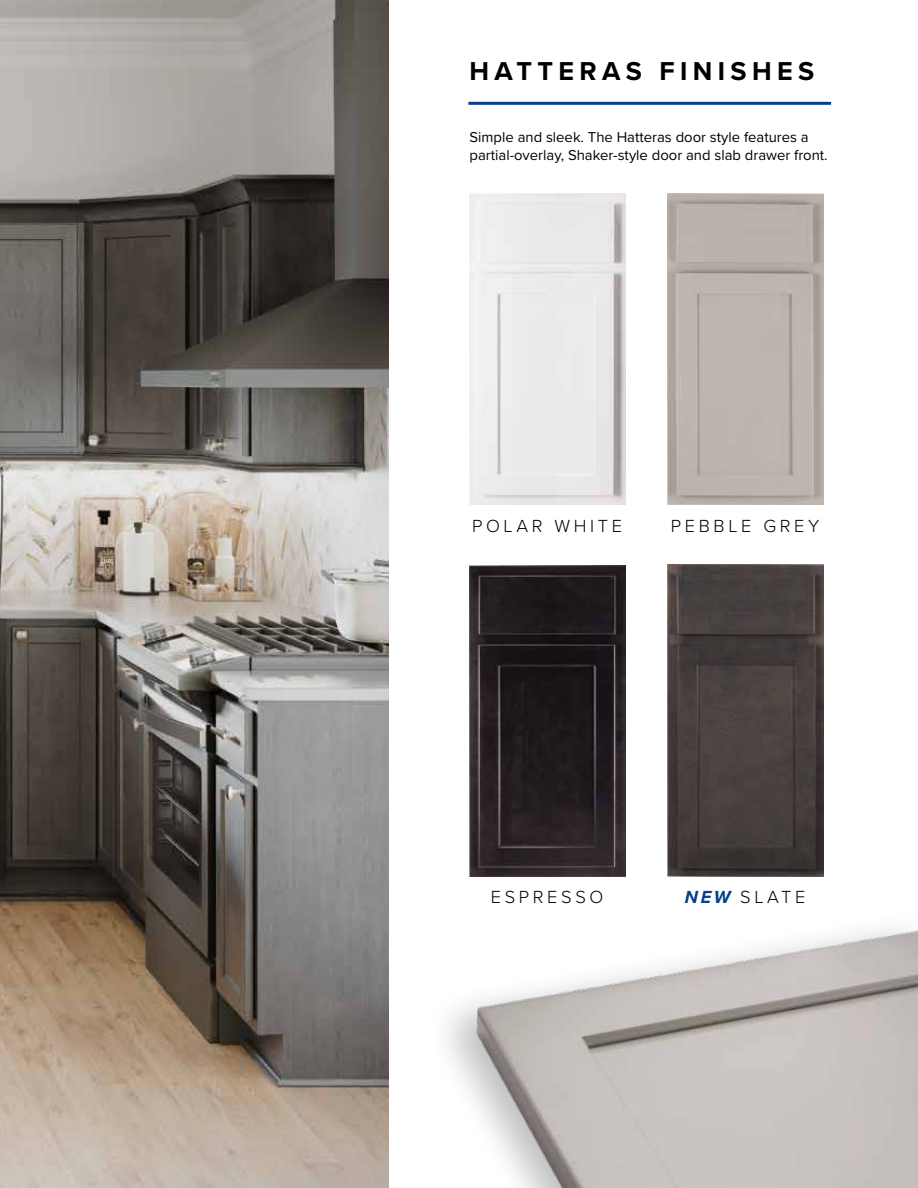
<style>
.page{position:relative;width:918px;height:1188px;background:#fff}
.page>*{position:absolute;margin:0;border:0;box-sizing:border-box;transform-origin:0 0}
.t1{font:700 26.85px "Proxima Nova";letter-spacing:.2em;color:#000}
.t2{font:300 18.15px "Proxima Nova";letter-spacing:.2em;color:#000}
.t3{font:14.85px/17.9px "Proxima Nova";color:#000}
.s1{font-weight:700;font-style:italic;color:#06408b}
</style>
<div class="page">
<img style="left:0;top:0;width:389px;height:1188px">
<img style="left:470px;top:565px;width:156px;height:311px">
<img style="left:470px;top:193px;width:156px;height:311px">
<img style="left:667px;top:193px;width:156px;height:311px">
<div style="left:427px;top:908px;width:491px;height:280px;background:#000;opacity:.25"></div>
<img style="left:467px;top:908px;width:451px;height:280px">
<hr style="left:468px;top:102px;width:363px;height:3px;background:#06408b">
<img style="left:667px;top:565px;width:156px;height:312px">
<h1 class="t1" style="left:470px;top:51px;width:346px">HATTERAS FINISHES</h1>
<p class="t3" style="left:470px;top:128px;width:360px">Simple and sleek. The Hatteras door style features a partial-overlay, Shaker-style door and slab drawer front.</p>
<p class="t2" style="left:472px;top:512px;width:151px">POLAR WHITE</p>
<p class="t2" style="left:671px;top:512px;width:150px">PEBBLE GREY</p>
<p class="t2" style="left:491px;top:884px;width:114px">ESPRESSO</p>
<p class="t2" style="left:685px;top:884px;width:122px"><span class="s1">NEW</span> SLATE</p>
</div>
